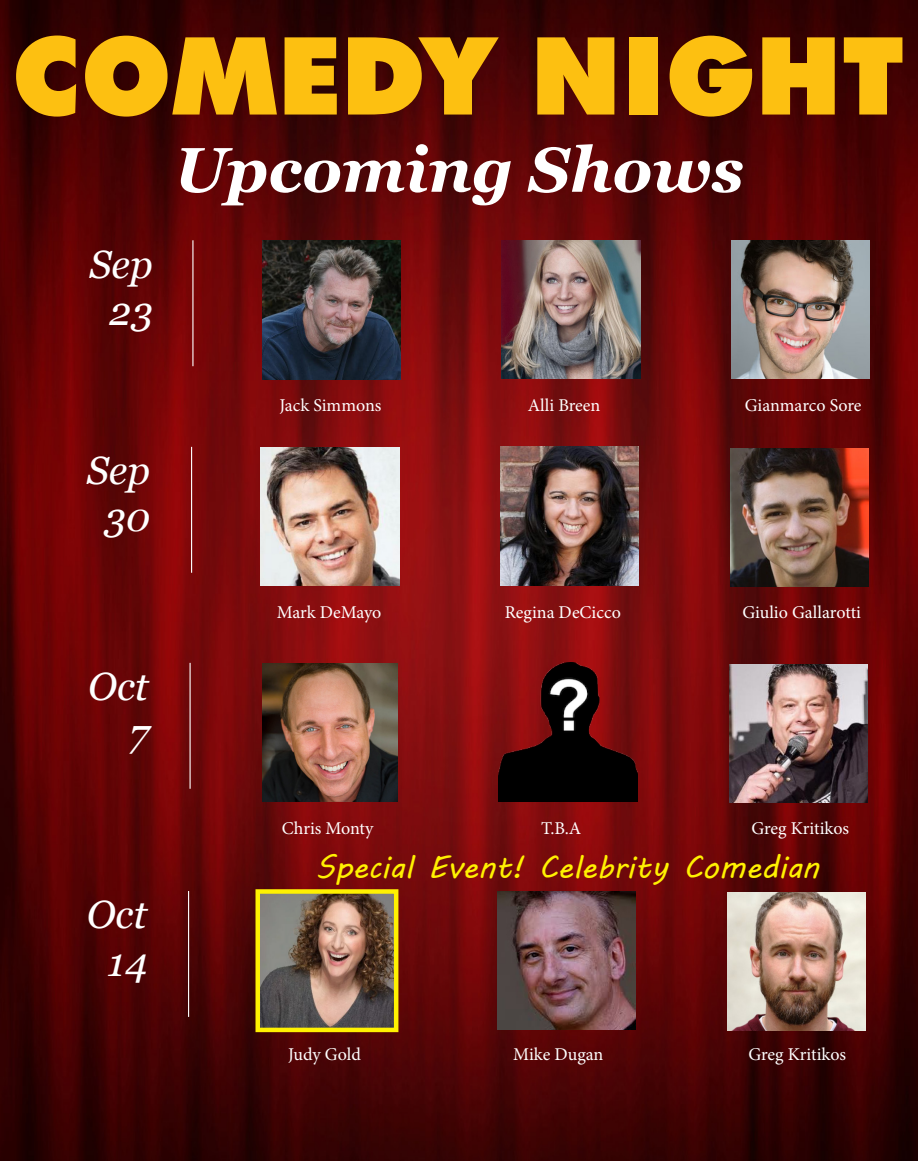
<style>
.page{position:relative;width:918px;height:1161px;background:#fff}
.page>*{position:absolute;margin:0;border:0;box-sizing:border-box;transform-origin:0 0}
.t1{font:900 108px "Futura BT";color:#fdc011}
.Paragraph_Style_2{font:italic 700 63px "Georgia";color:#fff}
.Date{font:italic 39.45px "Georgia";color:#fff}
.t2{font:31.5px "MV Boli";color:#fff101}
.t3{font:18px "Minion Pro";color:#fff}
</style>
<div class="page">
<img style="left:0;top:0;width:918px;height:1161px">
<hr style="left:192px;top:240px;width:1px;height:126px;background:#fff">
<img style="left:502px;top:240px;width:138px;height:139px">
<img style="left:731px;top:240px;width:138px;height:139px">
<img style="left:262px;top:241px;width:139px;height:138px">
<hr style="left:191px;top:447px;width:1px;height:126px;background:#fff">
<img style="left:500px;top:447px;width:139px;height:138px">
<img style="left:731px;top:448px;width:138px;height:139px">
<img style="left:261px;top:447px;width:138px;height:139px">
<hr style="left:190px;top:663px;width:1px;height:126px;background:#fff">
<img style="left:499px;top:663px;width:138px;height:138px">
<img style="left:729px;top:664px;width:138px;height:139px">
<img style="left:262px;top:663px;width:136px;height:139px">
<hr style="left:188px;top:891px;width:1px;height:126px;background:#fff">
<img style="left:497px;top:891px;width:139px;height:138px">
<img style="left:728px;top:892px;width:138px;height:139px">
<img style="left:261px;top:894px;width:132px;height:133px">
<div style="left:256px;top:889px;width:142px;height:143px;border:4px solid #fff101"></div>
<p class="t1" style="left:12px;top:11px;width:894px">COMEDY NIGHT</p>
<p class="Paragraph_Style_2" style="left:174px;top:129px;width:571px">Upcoming Shows</p>
<p class="Date" style="left:90px;top:239px;width:65px">Sep</p>
<p class="Date" style="left:109px;top:286px;width:45px">23</p>
<p class="Date" style="left:87px;top:446px;width:65px">Sep</p>
<p class="Date" style="left:104px;top:493px;width:47px">30</p>
<p class="Date" style="left:88px;top:662px;width:62px">Oct</p>
<p class="Date" style="left:129px;top:709px;width:21px">7</p>
<p class="Date" style="left:87px;top:890px;width:62px">Oct</p>
<p class="Date" style="left:108px;top:937px;width:41px">14</p>
<p class="t3" style="left:280px;top:394px;width:103px">Jack Simmons</p>
<p class="t3" style="left:528px;top:394px;width:74px">Alli Breen</p>
<p class="t3" style="left:745px;top:394px;width:118px">Gianmarco Sore</p>
<p class="t3" style="left:277px;top:600px;width:106px">Mark DeMayo</p>
<p class="t3" style="left:505px;top:600px;width:118px">Regina DeCicco</p>
<p class="t3" style="left:742px;top:600px;width:120px">Giulio Gallarotti</p>
<p class="t3" style="left:282px;top:816px;width:93px">Chris Monty</p>
<p class="t3" style="left:541px;top:816px;width:42px">T.B.A</p>
<p class="t3" style="left:751px;top:816px;width:99px">Greg Kritikos</p>
<p class="t2" style="left:316px;top:845px;width:505px">Special Event! Celebrity Comedian</p>
<p class="t3" style="left:288px;top:1042px;width:74px">Judy Gold</p>
<p class="t3" style="left:513px;top:1042px;width:92px">Mike Dugan</p>
<p class="t3" style="left:748px;top:1042px;width:99px">Greg Kritikos</p>
</div>
